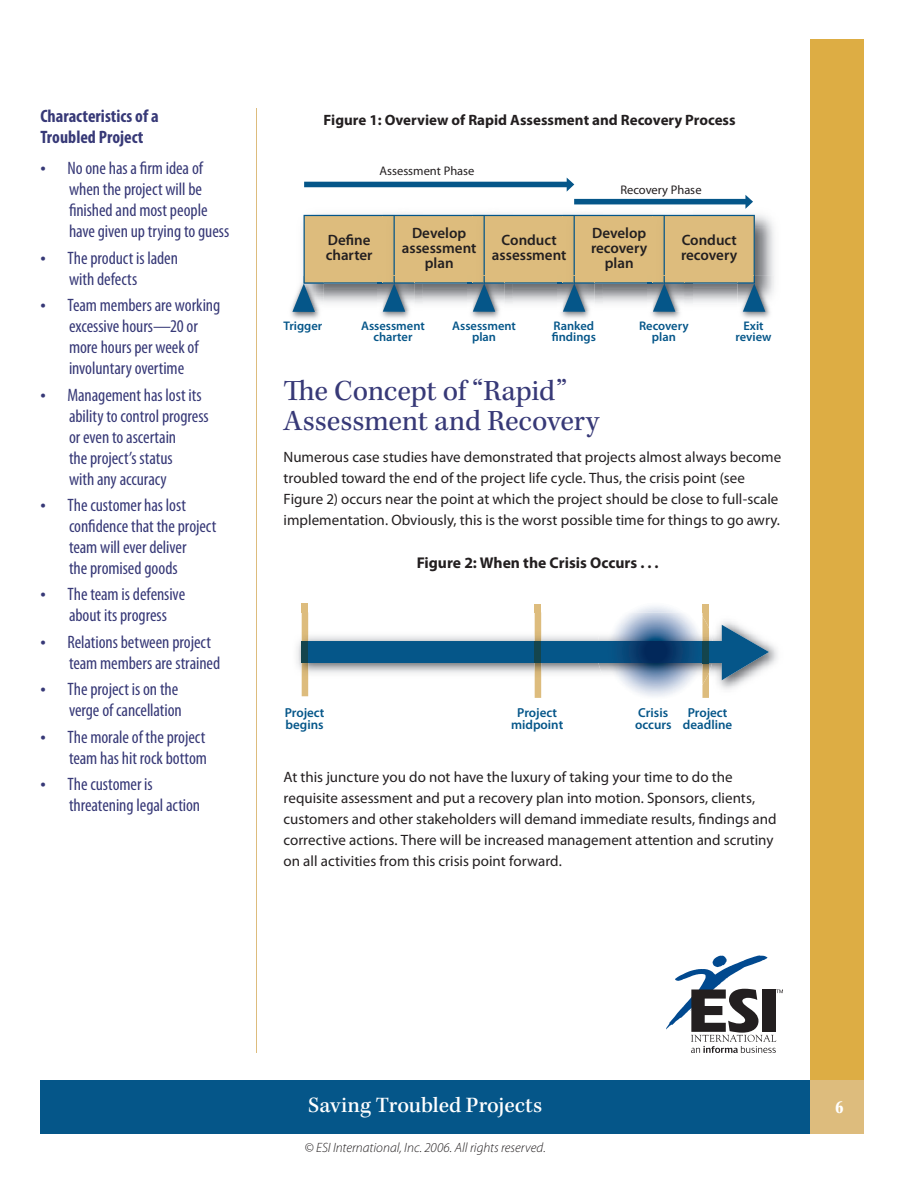
<style>
.page{position:relative;width:918px;height:1188px;background:#fff}
.page>*{position:absolute;margin:0;border:0;box-sizing:border-box;transform-origin:0 0}
.t1{font:30px/30px "Kepler Std";letter-spacing:-.005em;color:#373977}
.t2{font:500 22.5px "Kepler Std";letter-spacing:-.005em;color:#fff}
.t3{font:condensed 21px "Myriad Pro";color:#373977}
.t4{font:condensed 18px/21px "Myriad Pro";letter-spacing:-.005em;color:#373977}
.t5{font:700 condensed 18px/21px "Myriad Pro";color:#373977}
.t6{font:700 15.6px "Myriad Pro";color:#231f20}
.t7{font:15px/21px "Myriad Pro";color:#231f20}
.t8{font:600 15px/15px "Myriad Pro";color:#231f20;text-align:center}
.t9{font:700 15px "Myriad Pro";color:#231f20}
.t10{font:italic 300 13.5px "Myriad Pro";color:#231f20}
.t11{font:600 13.05px/11.7px "Myriad Pro";color:#055689}
.t12{font:600 12.45px/11.2px "Myriad Pro";color:#055689;text-align:center}
.t13{font:12.45px "Myriad Pro";color:#231f20}
</style>
<div class="page">
<div style="left:41px;top:1080px;width:769px;height:54px;background:#055689"></div>
<div style="left:810px;top:1080px;width:54px;height:54px;background:#ddbc7d"></div>
<div style="left:810px;top:40px;width:54px;height:1040px;background:#ddad44"></div>
<hr style="left:256px;top:108px;width:1px;height:945px;background:#ddbc7d">
<svg style="left:666px;top:955px;width:117px;height:98px"></svg>
<img style="left:303px;top:214px;width:80px;height:1px">
<img style="left:603px;top:214px;width:172px;height:62px">
<img style="left:653px;top:214px;width:40px;height:1px">
<img style="left:291px;top:307px;width:29px;height:12px">
<img style="left:381px;top:312px;width:29px;height:6px">
<img style="left:471px;top:312px;width:29px;height:6px">
<img style="left:561px;top:312px;width:29px;height:6px">
<img style="left:651px;top:312px;width:29px;height:6px">
<img style="left:741px;top:276px;width:33px;height:42px">
<svg style="left:292px;top:215px;width:473px;height:97px;background:#c4b693"></svg>
<svg style="left:304px;top:178px;width:449px;height:31px"></svg>
<img style="left:296px;top:612px;width:482px;height:85px">
<svg style="left:302px;top:603px;width:467px;height:95px"></svg>
<img style="left:702px;top:617px;width:7px;height:68px">
<div style="left:702px;top:641px;width:7px;height:22px;background:#14454d"></div>
<p class="t5" style="left:40px;top:105px;width:120px">Characteristics of a<br>Troubled Project</p>
<p class="t4" style="left:68px;top:158px;width:163px">No one has a firm idea of when the project will be finished and most people have given up trying to guess</p>
<p class="t4" style="left:68px;top:247px;width:112px">The product is laden with defects</p>
<p class="t4" style="left:68px;top:294px;width:154px">Team members are working excessive hours—20 or more hours per week of involuntary overtime</p>
<p class="t4" style="left:68px;top:384px;width:143px">Management has lost its ability to control progress or even to ascertain<br>the project’s status<br>with any accuracy</p>
<p class="t4" style="left:68px;top:494px;width:150px">The customer has lost confidence that the project team will ever deliver<br>the promised goods</p>
<p class="t4" style="left:68px;top:584px;width:119px">The team is defensive about its progress</p>
<p class="t4" style="left:68px;top:631px;width:154px">Relations between project team members are strained</p>
<p class="t4" style="left:68px;top:678px;width:116px">The project is on the verge of cancellation</p>
<p class="t4" style="left:68px;top:726px;width:141px">The morale of the project team has hit rock bottom</p>
<p class="t4" style="left:68px;top:773px;width:134px">The customer is threatening legal action</p>
<h3 class="t3" style="left:40px;top:155px;width:7px">•</h3>
<h3 class="t3" style="left:40px;top:244px;width:7px">•</h3>
<h3 class="t3" style="left:40px;top:291px;width:7px">•</h3>
<h3 class="t3" style="left:40px;top:381px;width:7px">•</h3>
<h3 class="t3" style="left:40px;top:491px;width:7px">•</h3>
<h3 class="t3" style="left:40px;top:581px;width:7px">•</h3>
<h3 class="t3" style="left:40px;top:628px;width:7px">•</h3>
<h3 class="t3" style="left:40px;top:675px;width:7px">•</h3>
<h3 class="t3" style="left:40px;top:723px;width:7px">•</h3>
<h3 class="t3" style="left:40px;top:770px;width:7px">•</h3>
<p class="t9" style="left:324px;top:110px;width:414px">Figure 1: Overview of Rapid Assessment and Recovery Process</p>
<p class="t13" style="left:380px;top:164px;width:96px">Assessment Phase</p>
<p class="t13" style="left:620px;top:182px;width:83px">Recovery Phase</p>
<p class="t8" style="left:326px;top:233px;width:48px;text-align:left">Define charter</p>
<p class="t8" style="left:402px;top:225px;width:76px">Develop assessment plan</p>
<p class="t8" style="left:591px;top:225px;width:58px">Develop recovery plan</p>
<p class="t8" style="left:681px;top:233px;width:58px;text-align:left">Conduct recovery</p>
<p class="t8" style="left:492px;top:233px;width:76px">Conduct assessment</p>
<p class="t12" style="left:284px;top:320px;width:40px">Trigger</p>
<p class="t12" style="left:361px;top:320px;width:65px">Assessment charter</p>
<p class="t12" style="left:452px;top:320px;width:65px">Assessment plan</p>
<p class="t12" style="left:552px;top:320px;width:46px;text-align:left">Ranked findings</p>
<p class="t12" style="left:639px;top:320px;width:51px">Recovery plan</p>
<p class="t12" style="left:735px;top:320px;width:38px">Exit review</p>
<h1 class="t1" style="left:284px;top:377px;width:317px">The Concept of “Rapid”<br>Assessment and Recovery</h1>
<p class="t7" style="left:284px;top:446px;width:499px">Numerous case studies have demonstrated that projects almost always become troubled toward the end of the project life cycle. Thus, the crisis point (see Figure 2) occurs near the point at which the project should be close to full-scale implementation. Obviously, this is the worst possible time for things to go awry.</p>
<p class="t6" style="left:417px;top:552px;width:243px">Figure 2: When the Crisis Occurs . . .</p>
<p class="t11" style="left:285px;top:707px;width:41px">Project begins</p>
<p class="t11" style="left:511px;top:707px;width:54px;text-align:center">Project midpoint</p>
<p class="t11" style="left:635px;top:707px;width:38px">Crisis occurs</p>
<p class="t11" style="left:683px;top:707px;width:51px;text-align:center">Project deadline</p>
<p class="t7" style="left:284px;top:766px;width:495px">At this juncture you do not have the luxury of taking your time to do the requisite assessment and put a recovery plan into motion. Sponsors, clients, customers and other stakeholders will demand immediate results, findings and corrective actions. There will be increased management attention and scrutiny on all activities from this crisis point forward.</p>
<h2 class="t2" style="left:308px;top:1093px;width:235px">Saving Troubled Projects</h2>
<p class="t10" style="left:305px;top:1139px;width:243px">© ESI International, Inc. 2006. All rights reserved.</p>
</div>
